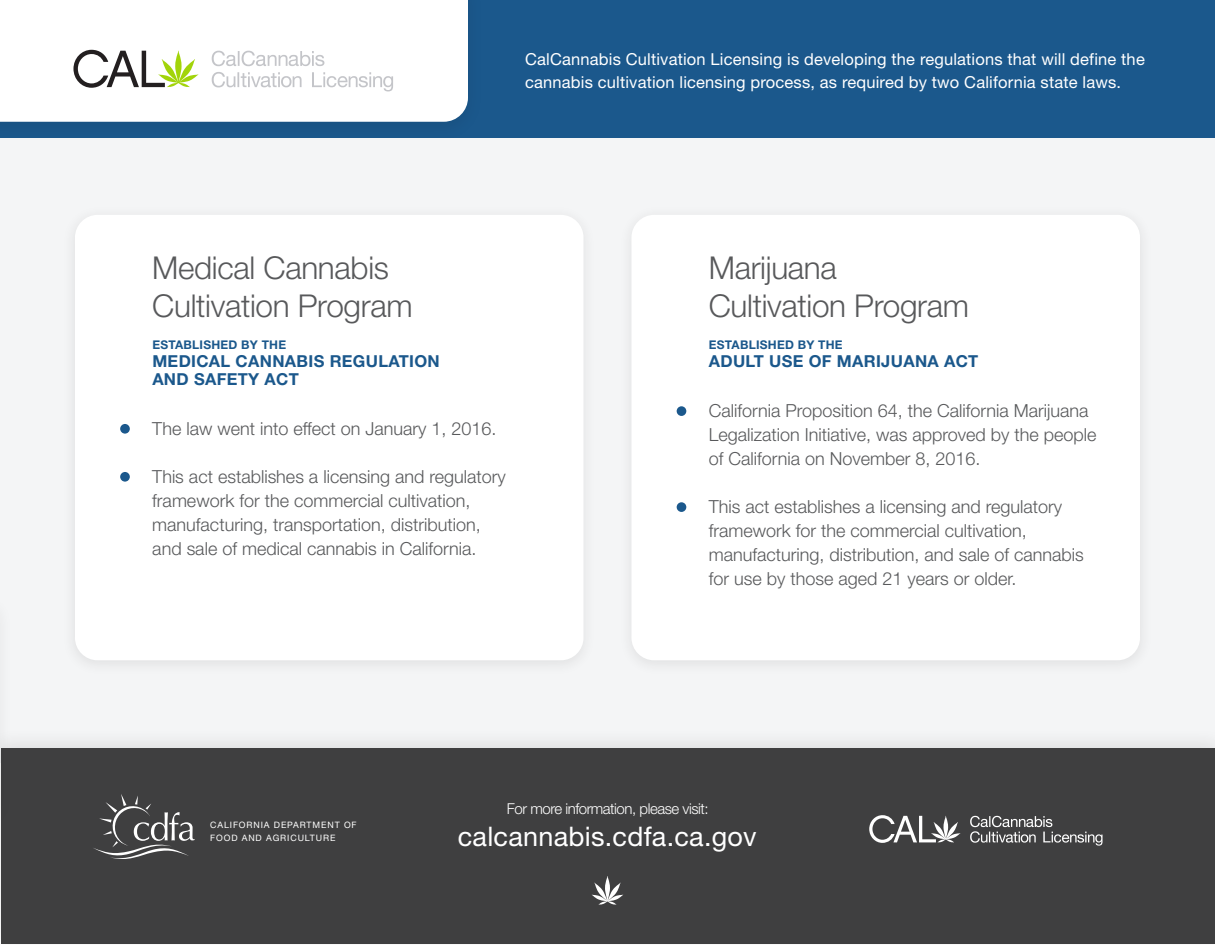
<style>
.page{position:relative;width:1215px;height:945px;background:#fff}
.page>*{position:absolute;margin:0;border:0;box-sizing:border-box;transform-origin:0 0}
.t1{font:300 31.5px/37.8px "Helvetica Neue";letter-spacing:-.01em;color:#58595b}
.t2{font:27px "Helvetica Neue";letter-spacing:.01em;color:#fff}
.t3{font:300 18px/24px "Helvetica Neue";color:#58595b}
.t4{font:16.5px/22.8px "Helvetica Neue";letter-spacing:.01em;color:#fff}
.t5{font:700 16.5px/18px "Helvetica Neue";letter-spacing:.02em;color:#1b588c}
.t6{font:300 15px "Helvetica Neue";letter-spacing:-.03em;color:#fff}
.t7{font:700 12px "Helvetica Neue";letter-spacing:.02em;color:#1b588c}
.t8{font:8.85px/13.4px "Helvetica Neue";letter-spacing:.1em;color:#fff}
</style>
<div class="page">
<div style="left:0;top:115px;width:1215px;height:648px;background:#f4f5f6"></div>
<div style="left:1px;top:748px;width:1214px;height:196px;background:#3f3f40"></div>
<div style="left:0;top:0;width:1215px;height:138px;background:#1b588c"></div>
<div style="left:0;top:0;width:468px;height:122px;background:#fff"></div>
<svg style="left:73px;top:50px;width:125px;height:38px;background:#c6cab6"></svg>
<svg style="left:212px;top:51px;width:181px;height:40px;background:#f3f3f4"></svg>
<div style="left:75px;top:215px;width:509px;height:445px;background:#fff;border-radius:23px"></div>
<div style="left:631px;top:215px;width:509px;height:445px;background:#fff;border-radius:23px"></div>
<div style="left:120px;top:424px;width:10px;height:10px;background:#1b588c;border-radius:50%"></div>
<div style="left:120px;top:472px;width:10px;height:10px;background:#1b588c;border-radius:50%"></div>
<div style="left:677px;top:406px;width:9px;height:10px;background:#1b588c;border-radius:50%"></div>
<div style="left:677px;top:502px;width:9px;height:10px;background:#1b588c;border-radius:50%"></div>
<svg style="left:592px;top:876px;width:31px;height:29px"></svg>
<svg style="left:869px;top:815px;width:91px;height:28px"></svg>
<svg style="left:970px;top:816px;width:133px;height:30px"></svg>
<svg style="left:93px;top:794px;width:102px;height:65px"></svg>
<img style="left:0;top:0;width:2px;height:51px">
<p class="t4" style="left:525px;top:48px;width:621px">CalCannabis Cultivation Licensing is developing the regulations that will define the cannabis cultivation licensing process, as required by two California state laws.</p>
<h1 class="t1" style="left:152px;top:249px;width:262px">Medical Cannabis<br>Cultivation Program</h1>
<h1 class="t1" style="left:709px;top:249px;width:262px">Marijuana<br>Cultivation Program</h1>
<p class="t7" style="left:152px;top:337px;width:135px">ESTABLISHED BY THE</p>
<p class="t5" style="left:152px;top:352px;width:289px">MEDICAL CANNABIS REGULATION<br>AND SAFETY ACT</p>
<p class="t7" style="left:709px;top:337px;width:135px">ESTABLISHED BY THE</p>
<p class="t5" style="left:709px;top:352px;width:271px">ADULT USE OF MARIJUANA ACT</p>
<p class="t3" style="left:152px;top:416px;width:346px">The law went into effect on January 1, 2016.</p>
<p class="t3" style="left:152px;top:464px;width:355px">This act establishes a licensing and regulatory framework for the commercial cultivation, manufacturing, transportation, distribution, and sale of medical cannabis in California.</p>
<p class="t3" style="left:709px;top:398px;width:389px">California Proposition 64, the California Marijuana<br>Legalization Initiative, was approved by the people of California on November 8, 2016.</p>
<p class="t3" style="left:709px;top:494px;width:377px">This act establishes a licensing and regulatory framework for the commercial cultivation, manufacturing, distribution, and sale of cannabis for use by those aged 21 years or older.</p>
<p class="t8" style="left:210px;top:818px;width:148px">CALIFORNIA DEPARTMENT OF<br>FOOD AND AGRICULTURE</p>
<p class="t6" style="left:507px;top:800px;width:203px">For more information, please visit:</p>
<h2 class="t2" style="left:458px;top:820px;width:300px">calcannabis.cdfa.ca.gov</h2>
</div>
